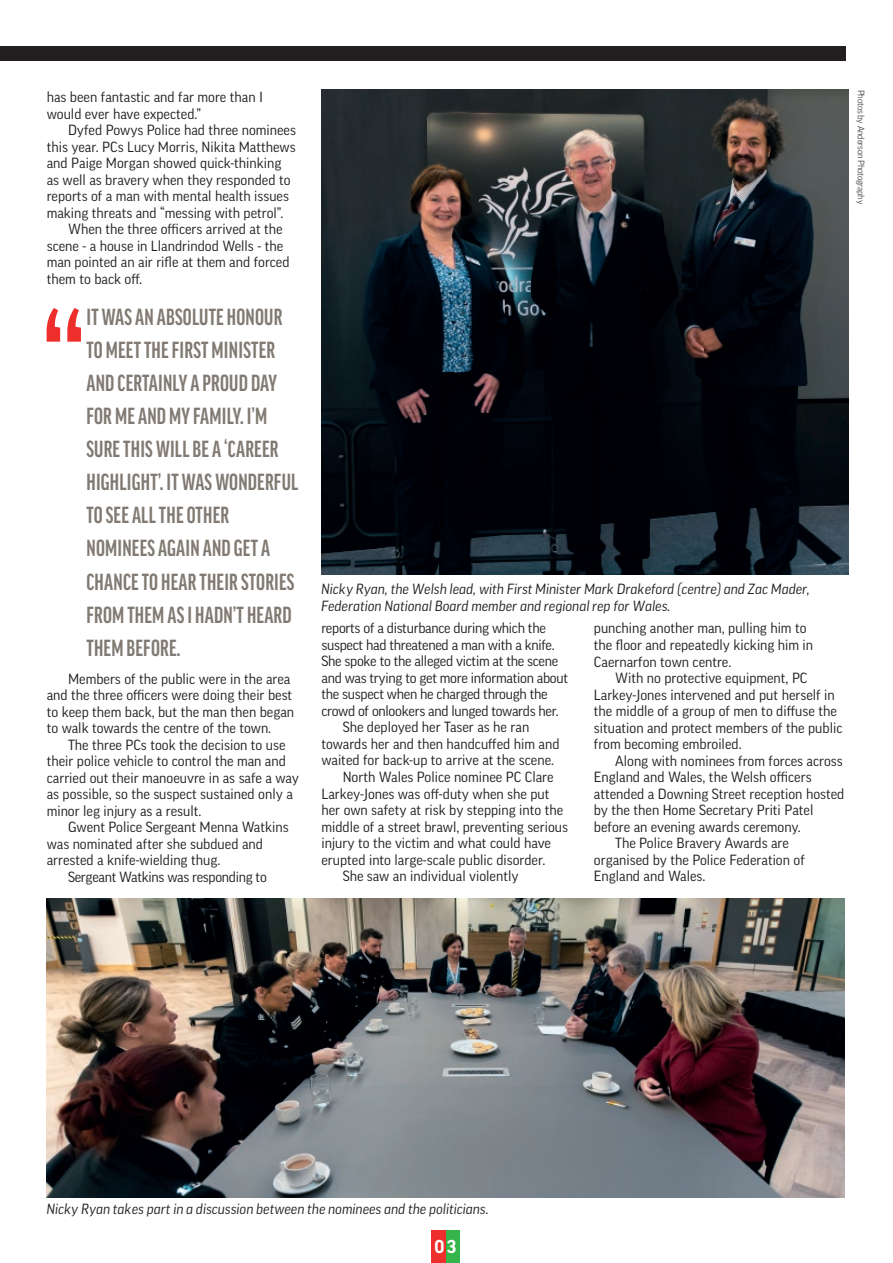
<style>
.page{position:relative;width:893px;height:1263px;background:#fff}
.page>*{position:absolute;margin:0;border:0;box-sizing:border-box;transform-origin:0 0}
.t1{font:149.25px "Good Pro";color:#ee2e2b}
.t2{font:700 extra-condensed 22.5px/33px "Good Pro";letter-spacing:.01em;color:#817a73}
.t3{font:700 18px "Good Pro";color:#fff}
.t4{font:14.25px/16.5px "Good Pro";color:#231f20}
.t5{font:14.25px "Good Pro";letter-spacing:-.02em;color:#231f20}
.t6{font:italic 14.25px/16.5px "Good Pro";color:#231f20}
.t7{font:300 9px "Good Pro";letter-spacing:-.025em;color:#231f20}
</style>
<div class="page">
<div style="left:0;top:47px;width:845px;height:14px;background:#231f20"></div>
<div style="left:445px;top:1230px;width:15px;height:33px;background:#35b44a"></div>
<div style="left:431px;top:1230px;width:14px;height:33px;background:#ee2e2b"></div>
<img style="left:321px;top:90px;width:527px;height:484px">
<img style="left:47px;top:898px;width:798px;height:300px">
<p class="t4" style="left:47px;top:89px;width:218px">has been fantastic and far more than I would ever have expected.”</p>
<p class="t4" style="left:68px;top:122px;width:229px">Dyfed Powys Police had three nominees</p>
<p class="t4" style="left:47px;top:138px;width:250px">this year. PCs Lucy Morris, Nikita Matthews</p>
<p class="t4" style="left:47px;top:155px;width:236px">and Paige Morgan showed quick-thinking</p>
<p class="t4" style="left:47px;top:171px;width:245px">as well as bravery when they responded to</p>
<p class="t4" style="left:47px;top:188px;width:244px">reports of a man with mental health issues</p>
<p class="t4" style="left:47px;top:204px;width:238px">making threats and “messing with petrol”.</p>
<p class="t4" style="left:68px;top:221px;width:216px">When the three officers arrived at the</p>
<p class="t4" style="left:47px;top:237px;width:238px">scene - a house in Llandrindod Wells - the</p>
<p class="t4" style="left:47px;top:254px;width:244px">man pointed an air rifle at them and forced</p>
<p class="t4" style="left:47px;top:270px;width:97px">them to back off.</p>
<h1 class="t1" style="left:40px;top:293px;width:50px">“</h1>
<p class="t2" style="left:86px;top:301px;width:213px">IT WAS AN ABSOLUTE HONOUR<br>TO MEET THE FIRST MINISTER<br>AND CERTAINLY A PROUD DAY<br>FOR ME AND MY FAMILY. I’M<br>SURE THIS WILL BE A ‘CAREER<br>HIGHLIGHT’. IT WAS WONDERFUL<br>TO SEE ALL THE OTHER<br>NOMINEES AGAIN AND GET A<br>CHANCE TO HEAR THEIR STORIES<br>FROM THEM AS I HADN’T HEARD<br>THEM BEFORE.</p>
<p class="t4" style="left:47px;top:670px;width:249px;text-indent:21px">Members of the public were in the area and the three officers were doing their best to keep them back, but the man then began to walk towards the centre of the town.</p>
<p class="t4" style="left:47px;top:736px;width:254px;text-indent:21px">The three PCs took the decision to use their police vehicle to control the man and carried out their manoeuvre in as safe a way as possible, so the suspect sustained only a minor leg injury as a result.</p>
<p class="t4" style="left:68px;top:819px;width:222px">Gwent Police Sergeant Menna Watkins</p>
<p class="t4" style="left:47px;top:835px;width:218px">was nominated after she subdued and</p>
<p class="t4" style="left:47px;top:852px;width:175px">arrested a knife-wielding thug.</p>
<p class="t5" style="left:68px;top:868px;width:200px">Sergeant Watkins was responding to</p>
<p class="t7" style="left:866px;top:90px;width:116px;rotate:90deg">Photos by Anderson Photography</p>
<p class="t6" style="left:321px;top:581px;width:490px">Nicky Ryan, the Welsh lead, with First Minister Mark Drakeford (centre) and Zac Mader,<br>Federation National Board member and regional rep for Wales.</p>
<p class="t5" style="left:321px;top:620px;width:226px">reports of a disturbance during which the</p>
<p class="t5" style="left:321px;top:637px;width:235px">suspect had threatened a man with a knife.</p>
<p class="t5" style="left:321px;top:653px;width:238px">She spoke to the alleged victim at the scene</p>
<p class="t5" style="left:321px;top:670px;width:248px">and was trying to get more information about</p>
<p class="t5" style="left:321px;top:686px;width:228px">the suspect when he charged through the</p>
<p class="t5" style="left:321px;top:703px;width:239px">crowd of onlookers and lunged towards her.</p>
<p class="t4" style="left:343px;top:719px;width:188px">She deployed her Taser as he ran</p>
<p class="t4" style="left:321px;top:736px;width:240px">towards her and then handcuffed him and</p>
<p class="t4" style="left:321px;top:752px;width:234px">waited for back-up to arrive at the scene.</p>
<p class="t4" style="left:343px;top:769px;width:212px">North Wales Police nominee PC Clare</p>
<p class="t4" style="left:321px;top:785px;width:230px">Larkey-Jones was off-duty when she put</p>
<p class="t4" style="left:321px;top:802px;width:243px">her own safety at risk by stepping into the</p>
<p class="t4" style="left:321px;top:818px;width:248px">middle of a street brawl, preventing serious</p>
<p class="t4" style="left:321px;top:835px;width:231px">injury to the victim and what could have</p>
<p class="t4" style="left:321px;top:851px;width:225px">erupted into large-scale public disorder.</p>
<p class="t4" style="left:343px;top:868px;width:177px">She saw an individual violently</p>
<p class="t4" style="left:594px;top:620px;width:221px">punching another man, pulling him to the floor and repeatedly kicking him in<br>Caernarfon town centre.</p>
<p class="t4" style="left:594px;top:670px;width:250px;text-indent:21px">With no protective equipment, PC Larkey-Jones intervened and put herself in the middle of a group of men to diffuse the situation and protect members of the public from becoming embroiled.</p>
<p class="t4" style="left:615px;top:752px;width:229px">Along with nominees from forces across</p>
<p class="t4" style="left:594px;top:769px;width:219px">England and Wales, the Welsh officers</p>
<p class="t4" style="left:594px;top:785px;width:252px">attended a Downing Street reception hosted</p>
<p class="t4" style="left:594px;top:802px;width:221px">by the then Home Secretary Priti Patel</p>
<p class="t4" style="left:594px;top:818px;width:208px">before an evening awards ceremony.</p>
<p class="t4" style="left:615px;top:835px;width:175px">The Police Bravery Awards are</p>
<p class="t4" style="left:594px;top:851px;width:212px">organised by the Police Federation of</p>
<p class="t4" style="left:594px;top:868px;width:113px">England and Wales.</p>
<p class="t6" style="left:47px;top:1201px;width:444px">Nicky Ryan takes part in a discussion between the nominees and the politicians.</p>
<p class="t3" style="left:434px;top:1236px;width:23px">03</p>
</div>
